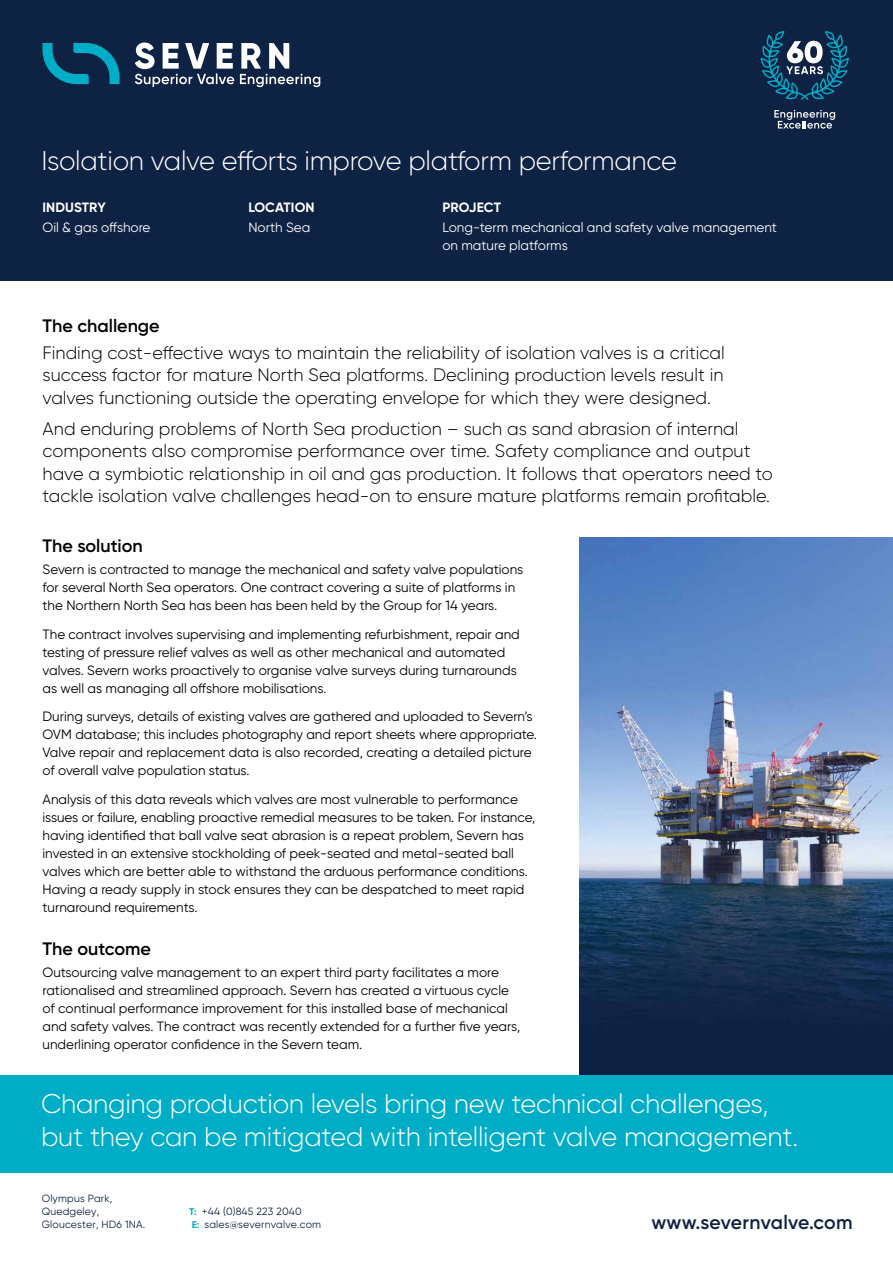
<style>
.page{position:relative;width:893px;height:1263px;background:#fff}
.page>*{position:absolute;margin:0;border:0;box-sizing:border-box;transform-origin:0 0}
.t1{font:300 27px/33px "Gilroy";letter-spacing:-.01em;color:#fff}
.t2{font:600 19.35px "Gilroy";letter-spacing:.01em;color:#0e2244}
.t3{font:300 18px/22.5px "Gilroy";color:#000;text-align:justify}
.t4{font:600 18px "Gilroy";color:#000}
.t5{font:13.5px/18px "Gilroy";color:#000}
.t6{font:13.5px/18px "Gilroy";color:#fff}
.t7{font:700 13.5px "Gilroy";letter-spacing:.01em;color:#fff}
.t8{font:10.5px/13px "Gilroy";letter-spacing:.015em;color:#0e2244}
.s1{font-weight:700;font-size:9.75px;color:#00adc6}
</style>
<div class="page">
<img style="left:580px;top:537px;width:313px;height:538px">
<div style="left:0;top:0;width:893px;height:281px;background:#0e2244"></div>
<svg style="left:43px;top:43px;width:77px;height:41px"></svg>
<svg style="left:135px;top:43px;width:185px;height:44px"></svg>
<svg style="left:774px;top:110px;width:61px;height:19px"></svg>
<svg style="left:760px;top:31px;width:89px;height:69px"></svg>
<div style="left:0;top:1075px;width:893px;height:97px;background:#00adc6"></div>
<h1 class="t1" style="left:41px;top:144px;width:637px">Isolation valve efforts improve platform performance</h1>
<p class="t7" style="left:43px;top:198px;width:65px">INDUSTRY</p>
<p class="t6" style="left:43px;top:218px;width:110px">Oil &amp; gas offshore</p>
<p class="t7" style="left:248px;top:198px;width:68px">LOCATION</p>
<p class="t6" style="left:248px;top:218px;width:64px">North Sea</p>
<p class="t7" style="left:442px;top:198px;width:60px">PROJECT</p>
<p class="t6" style="left:442px;top:218px;width:336px">Long-term mechanical and safety valve management on mature platforms</p>
<h3 class="t4" style="left:43px;top:315px;width:119px">The challenge</h3>
<p class="t3" style="left:43px;top:341px;width:684px">Finding cost-effective ways to maintain the reliability of isolation valves is a critical success factor for mature North Sea platforms. Declining production levels result in valves functioning outside the operating envelope for which they were designed.</p>
<p class="t3" style="left:43px;top:417px;width:732px;text-align:left">And enduring problems of North Sea production – such as sand abrasion of internal components also compromise performance over time. Safety compliance and output have a symbiotic relationship in oil and gas production. It follows that operators need to tackle isolation valve challenges head-on to ensure mature platforms remain profitable.</p>
<h3 class="t4" style="left:43px;top:534px;width:102px">The solution</h3>
<p class="t5" style="left:43px;top:560px;width:482px">Severn is contracted to manage the mechanical and safety valve populations for several North Sea operators. One contract covering a suite of platforms in the Northern North Sea has been has been held by the Group for 14 years.</p>
<p class="t5" style="left:43px;top:625px;width:479px">The contract involves supervising and implementing refurbishment, repair and testing of pressure relief valves as well as other mechanical and automated valves. Severn works proactively to organise valve surveys during turnarounds as well as managing all offshore mobilisations.</p>
<p class="t5" style="left:43px;top:707px;width:496px">During surveys, details of existing valves are gathered and uploaded to Severn’s OVM database; this includes photography and report sheets where appropriate.<br>Valve repair and replacement data is also recorded, creating a detailed picture of overall valve population status.</p>
<p class="t5" style="left:43px;top:790px;width:494px">Analysis of this data reveals which valves are most vulnerable to performance issues or failure, enabling proactive remedial measures to be taken. For instance, having identified that ball valve seat abrasion is a repeat problem, Severn has invested in an extensive stockholding of peek-seated and metal-seated ball valves which are better able to withstand the arduous performance conditions.<br>Having a ready supply in stock ensures they can be despatched to meet rapid turnaround requirements.</p>
<h3 class="t4" style="left:43px;top:937px;width:110px">The outcome</h3>
<p class="t5" style="left:43px;top:963px;width:479px">Outsourcing valve management to an expert third party facilitates a more rationalised and streamlined approach. Severn has created a virtuous cycle of continual performance improvement for this installed base of mechanical and safety valves. The contract was recently extended for a further five years, underlining operator confidence in the Severn team.</p>
<h1 class="t1" style="left:41px;top:1087px;width:758px">Changing production levels bring new technical challenges, but they can be mitigated with intelligent valve management.</h1>
<p class="t8" style="left:42px;top:1192px;width:105px">Olympus Park,<br>Quedgeley,<br>Gloucester, HD6 1NA.</p>
<p class="t8" style="left:189px;top:1205px;width:133px"><span class="s1">T:</span> +44 (0)845 223 2040<br><span class="s1">E:</span> sales@severnvalve.com</p>
<h2 class="t2" style="left:651px;top:1210px;width:203px">www.severnvalve.com</h2>
</div>
